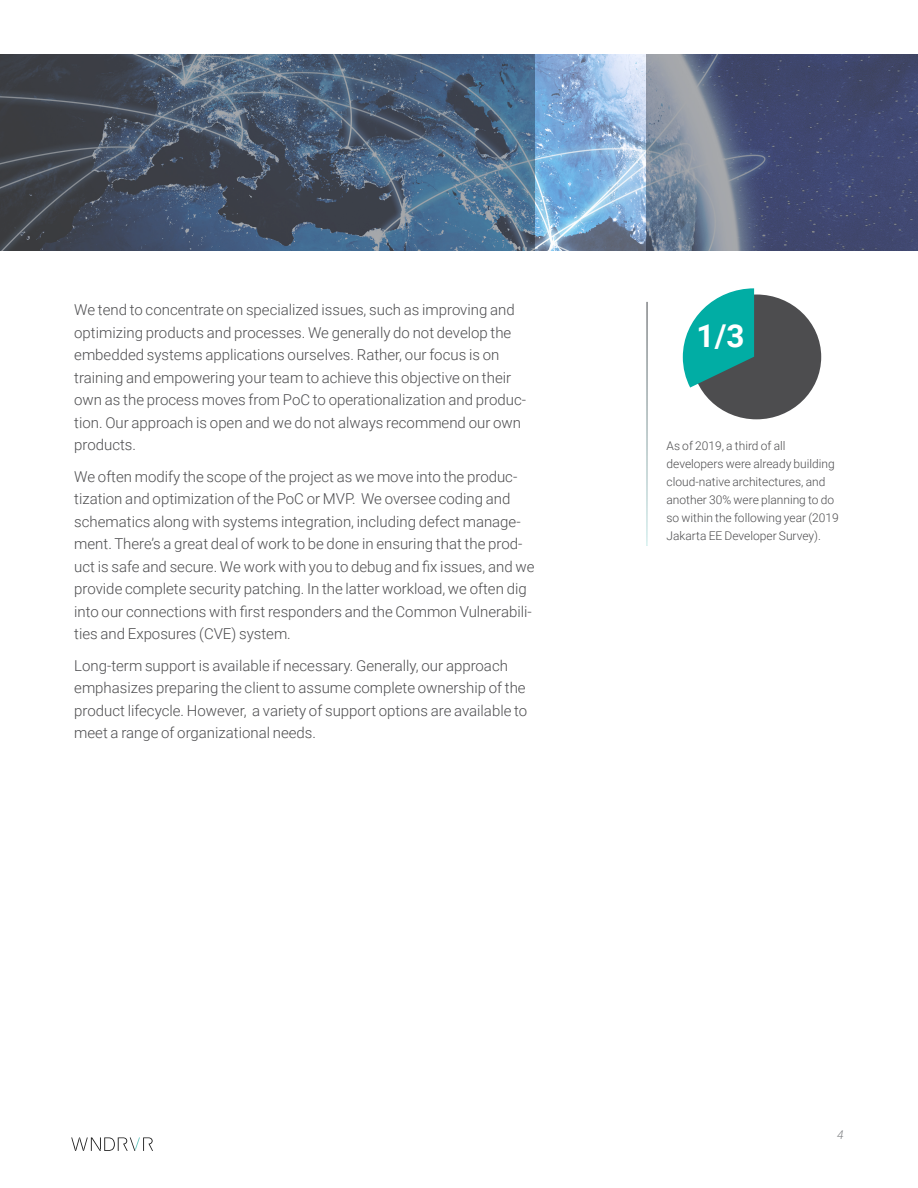
<style>
.page{position:relative;width:918px;height:1188px;background:#fff}
.page>*{position:absolute;margin:0;border:0;box-sizing:border-box;transform-origin:0 0}
.t1{font:700 31.5px "Roboto";color:#fff}
.t2{font:300 15px/22.5px "Roboto";color:#4d4d4f}
.t3{font:300 12px/18px "Roboto";color:#4d4d4f}
.t4{font:italic 300 12px "Roboto";color:#808285}
</style>
<div class="page">
<img style="left:535px;top:54px;width:111px;height:196px">
<svg style="left:646px;top:54px;width:272px;height:196px;background:#565e7e"></svg>
<svg style="left:0;top:54px;width:535px;height:196px;background:#49596c"></svg>
<svg style="left:71px;top:1137px;width:82px;height:14px"></svg>
<div style="left:692px;top:295px;width:129px;height:124px;background:#4d4d4f;border-radius:50%"></div>
<svg style="left:683px;top:288px;width:71px;height:100px"></svg>
<p class="t2" style="left:74px;top:298px;width:453px">We tend to concentrate on specialized issues, such as improving and optimizing products and processes. We generally do not develop the embedded systems applications ourselves. Rather, our focus is on training and empowering your team to achieve this objective on their own as the process moves from PoC to operationalization and produc&shy;tion. Our approach is open and we do not always recommend our own products.</p>
<p class="t2" style="left:74px;top:464px;width:462px">We often modify the scope of the project as we move into the produc&shy;tization and optimization of the PoC or MVP. We oversee coding and schematics along with systems integration, including defect manage&shy;ment. There’s a great deal of work to be done in ensuring that the prod&shy;uct is safe and secure. We work with you to debug and fix issues, and we provide complete security patching. In the latter workload, we often dig into our connections with first responders and the Common Vulnerabili&shy;ties and Exposures (CVE) system.</p>
<p class="t2" style="left:74px;top:653px;width:455px">Long-term support is available if necessary. Generally, our approach emphasizes preparing the client to assume complete ownership of the product lifecycle. However, a variety of support options are available to meet a range of organizational needs.</p>
<h1 class="t1" style="left:697px;top:313px;width:49px">1/3</h1>
<p class="t3" style="left:667px;top:436px;width:174px">As of 2019, a third of all developers were already building cloud-native architectures, and another 30% were planning to do so within the following year (2019<br>Jakarta EE Developer Survey).</p>
<p class="t4" style="left:837px;top:1126px;width:8px">4</p>
</div>
